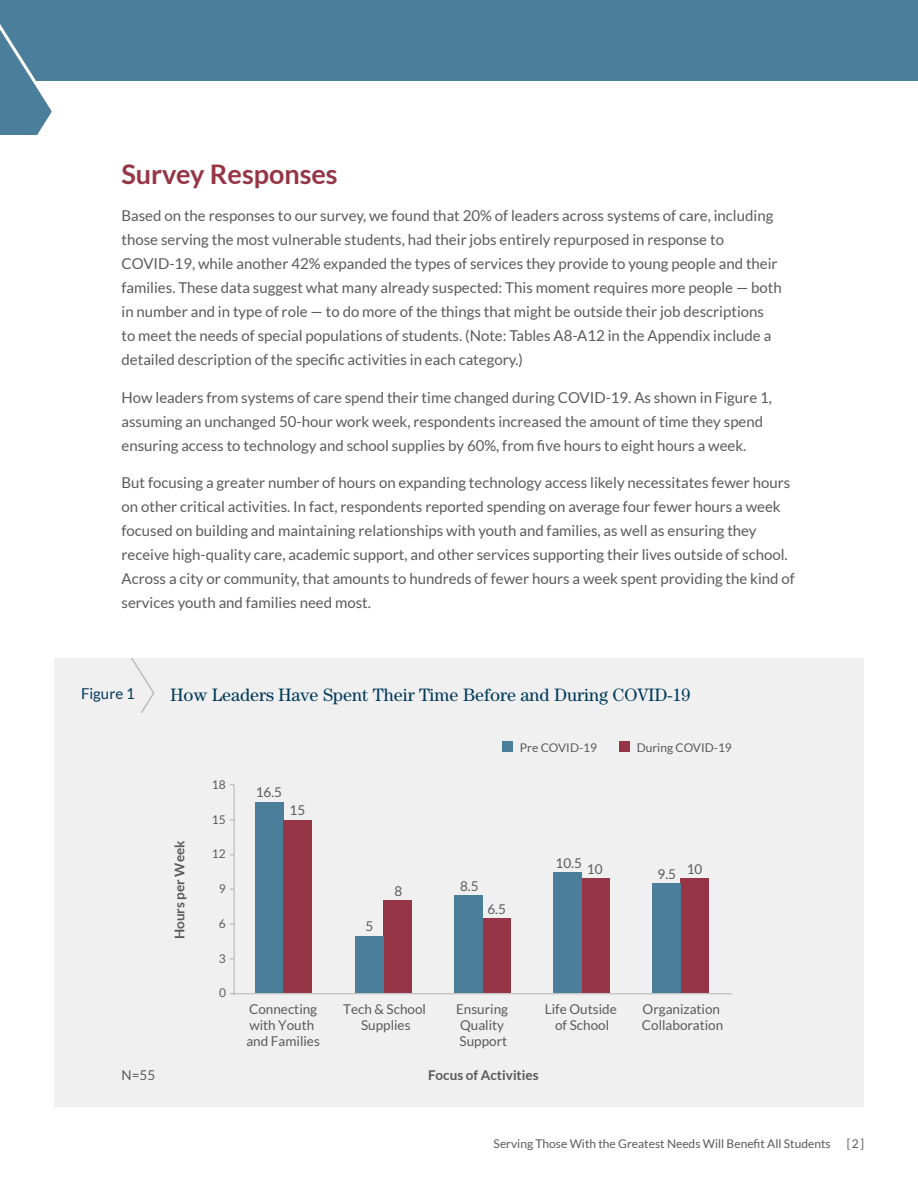
<style>
.page{position:relative;width:918px;height:1188px;background:#fff}
.page>*{position:absolute;margin:0;border:0;box-sizing:border-box;transform-origin:0 0}
.SectionHead{font:700 27px "Lato";color:#953545}
.Figure_Title{font:18px "Century";color:#00395a}
.BodyCopy{font:15px/24px "Lato";color:#5a5a5a}
.Figure_Number{font:15px "Lato";color:#00395a}
.BodyCopy-2{font:13.5px/16.2px "Lato";color:#5a5a5a}
.t1{font:700 13.5px "Lato";color:#5a5a5a}
.t2{font:12px "Lato";color:#5a5a5a}
</style>
<div class="page">
<div style="left:56px;top:0;width:862px;height:81px;background:#4b7e9a"></div>
<svg style="left:0;top:0;width:56px;height:135px;background:#608da5"></svg>
<div style="left:54px;top:659px;width:810px;height:448px;background:#f0f0f0"></div>
<svg style="left:131px;top:659px;width:24px;height:54px"></svg>
<hr style="left:235px;top:993px;width:497px;height:1px;background:#bdbdbd">
<hr style="left:234px;top:785px;width:1px;height:210px;background:#bdbdbd">
<div style="left:502px;top:741px;width:10px;height:11px;background:#4b7e9a"></div>
<div style="left:619px;top:741px;width:10px;height:11px;background:#953545"></div>
<div style="left:255px;top:802px;width:29px;height:191px;background:#4b7e9a"></div>
<div style="left:283px;top:820px;width:28px;height:173px;background:#953545"></div>
<div style="left:384px;top:901px;width:28px;height:92px;background:#953545"></div>
<div style="left:482px;top:918px;width:28px;height:75px;background:#953545"></div>
<div style="left:581px;top:879px;width:28px;height:114px;background:#953545"></div>
<div style="left:681px;top:879px;width:28px;height:114px;background:#953545"></div>
<div style="left:355px;top:936px;width:29px;height:57px;background:#4b7e9a"></div>
<div style="left:454px;top:895px;width:28px;height:98px;background:#4b7e9a"></div>
<div style="left:553px;top:872px;width:28px;height:121px;background:#4b7e9a"></div>
<div style="left:652px;top:884px;width:29px;height:109px;background:#4b7e9a"></div>
<p class="SectionHead" style="left:122px;top:158px;width:218px">Survey Responses</p>
<p class="BodyCopy" style="left:122px;top:204px;width:662px">Based on the responses to our survey, we found that 20% of leaders across systems of care, including those serving the most vulnerable students, had their jobs entirely repurposed in response to COVID-19, while another 42% expanded the types of services they provide to young people and their families. These data suggest what many already suspected: This moment requires more people — both in number and in type of role — to do more of the things that might be outside their job descriptions<br>to meet the needs of special populations of students. (Note: Tables A8-A12 in the Appendix include a detailed description of the specific activities in each category.)</p>
<p class="BodyCopy" style="left:122px;top:385px;width:652px">How leaders from systems of care spend their time changed during COVID-19. As shown in Figure 1, assuming an unchanged 50-hour work week, respondents increased the amount of time they spend ensuring access to technology and school supplies by 60%, from five hours to eight hours a week.</p>
<p class="BodyCopy" style="left:122px;top:471px;width:675px">But focusing a greater number of hours on expanding technology access likely necessitates fewer hours on other critical activities. In fact, respondents reported spending on average four fewer hours a week focused on building and maintaining relationships with youth and families, as well as ensuring they receive high-quality care, academic support, and other services supporting their lives outside of school.<br>Across a city or community, that amounts to hundreds of fewer hours a week spent providing the kind of services youth and families need most.</p>
<p class="Figure_Number" style="left:81px;top:686px;width:55px">Figure 1</p>
<p class="Figure_Title" style="left:171px;top:684px;width:521px">How Leaders Have Spent Their Time Before and During COVID-19</p>
<p class="t2" style="left:212px;top:778px;width:15px">18</p>
<p class="t2" style="left:212px;top:813px;width:15px">15</p>
<p class="t1" style="left:172px;top:939px;width:100px;rotate:-90deg">Hours per Week</p>
<p class="t2" style="left:212px;top:847px;width:15px">12</p>
<p class="t2" style="left:219px;top:882px;width:8px">9</p>
<p class="t2" style="left:219px;top:917px;width:8px">6</p>
<p class="t2" style="left:219px;top:952px;width:8px">3</p>
<p class="t2" style="left:219px;top:986px;width:8px">0</p>
<p class="BodyCopy-2" style="left:122px;top:1067px;width:35px">N=55</p>
<p class="BodyCopy-2" style="left:256px;top:784px;width:28px">16.5</p>
<p class="BodyCopy-2" style="left:290px;top:802px;width:17px">15</p>
<p class="BodyCopy-2" style="left:366px;top:918px;width:9px">5</p>
<p class="BodyCopy-2" style="left:395px;top:883px;width:9px">8</p>
<p class="t2" style="left:520px;top:741px;width:79px">Pre COVID-19</p>
<p class="t2" style="left:637px;top:741px;width:97px">During COVID-19</p>
<p class="BodyCopy-2" style="left:460px;top:878px;width:20px">8.5</p>
<p class="BodyCopy-2" style="left:487px;top:901px;width:20px">6.5</p>
<p class="BodyCopy-2" style="left:556px;top:855px;width:28px">10.5</p>
<p class="BodyCopy-2" style="left:587px;top:861px;width:17px">10</p>
<p class="BodyCopy-2" style="left:658px;top:866px;width:46px">9.5 10</p>
<p class="BodyCopy-2" style="left:343px;top:1001px;width:84px;text-align:center">Tech &amp; School<br>Supplies</p>
<p class="BodyCopy-2" style="left:545px;top:1001px;width:73px;text-align:center">Life Outside of School</p>
<p class="BodyCopy-2" style="left:246px;top:1001px;width:75px">Connecting with Youth and Families</p>
<p class="BodyCopy-2" style="left:456px;top:1001px;width:54px">Ensuring<br>Quality<br>Support</p>
<p class="BodyCopy-2" style="left:642px;top:1001px;width:83px">Organization<br>Collaboration</p>
<p class="t1" style="left:428px;top:1068px;width:112px">Focus of Activities</p>
<p class="t2" style="left:494px;top:1136px;width:339px">Serving Those With the Greatest Needs Will Benefit All Students</p>
<p class="t2" style="left:847px;top:1136px;width:19px">[2]</p>
</div>
